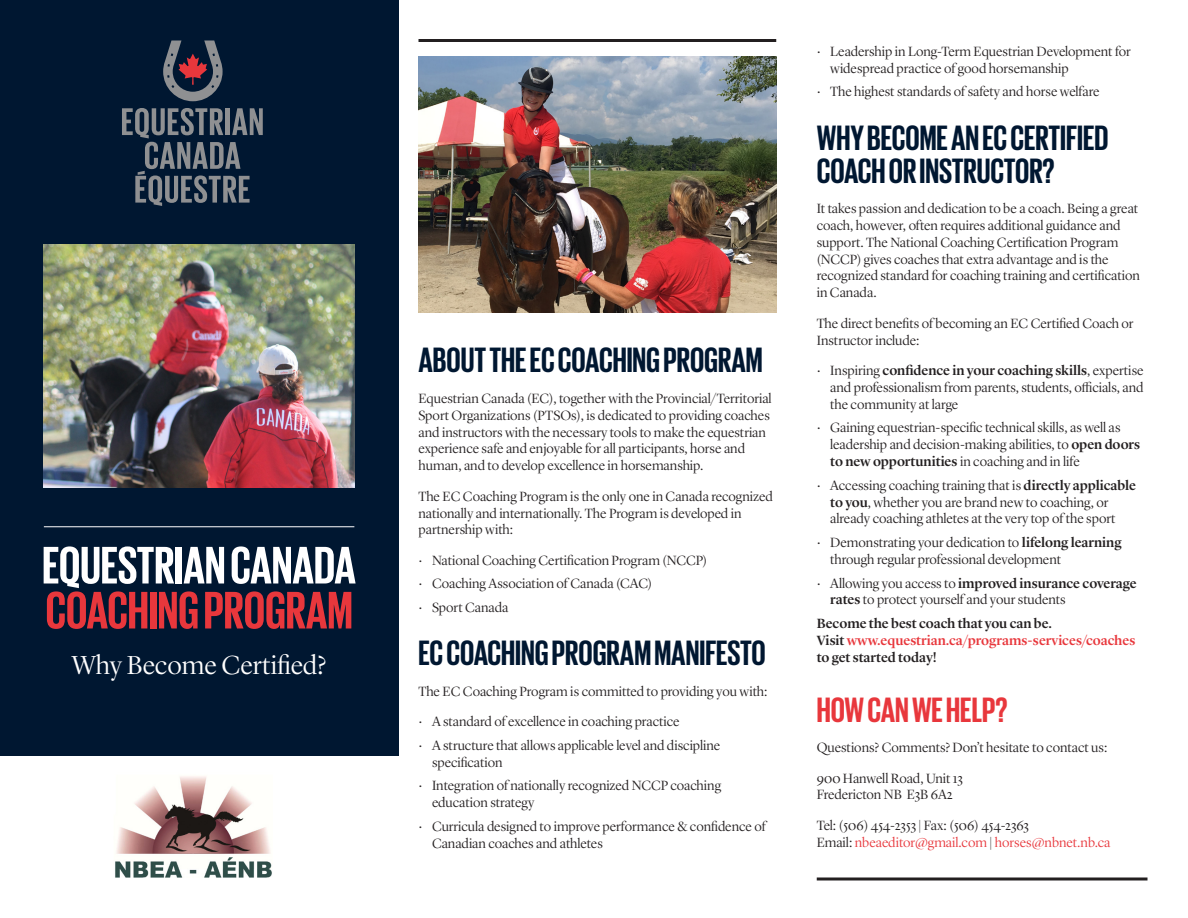
<style>
.page{position:relative;width:1188px;height:918px;background:#fff}
.page>*{position:absolute;margin:0;border:0;box-sizing:border-box;transform-origin:0 0}
.t1{font:700 54px/45px "Giorgio Sans";color:#fff}
.t2{font:700 36px/33px "Giorgio Sans";color:#001731}
.t3{font:700 36px "Giorgio Sans";color:#e8373c}
.Body{font:300 27px "Lyon Display";color:#fff}
.Bullets{font:300 13.8px/16.8px "Lyon Display";color:#231f20}
.Body-2{font:300 13.8px/16.8px "Lyon Display";color:#231f20}
.Body-3{font:500 13.8px/16.8px "Lyon Display";color:#231f20}
.s1{color:#e8373c}
.s2{font-weight:500}
</style>
<div class="page">
<div style="left:0;top:0;width:398px;height:756px;background:#001731"></div>
<svg style="left:122px;top:108px;width:141px;height:98px"></svg>
<svg style="left:163px;top:40px;width:60px;height:61px"></svg>
<hr style="left:44px;top:526px;width:310px;height:1px;background:#fff">
<hr style="left:418px;top:39px;width:358px;height:3px;background:#231f20">
<hr style="left:817px;top:878px;width:331px;height:2px;background:#231f20">
<img style="left:44px;top:245px;width:310px;height:243px">
<img style="left:418px;top:56px;width:358px;height:257px">
<img style="left:115px;top:776px;width:157px;height:102px">
<h1 class="t1" style="left:42px;top:541px;width:315px">EQUESTRIAN CANADA<br><span class="s1">COACHING PROGRAM</span></h1>
<p class="Body" style="left:72px;top:646px;width:256px">Why Become Certified?</p>
<h1 class="t2" style="left:418px;top:343px;width:346px">ABOUT THE EC COACHING PROGRAM</h1>
<p class="Body-2" style="left:418px;top:389px;width:355px">Equestrian Canada (EC), together with the Provincial/Territorial Sport Organizations (PTSOs), is dedicated to providing coaches and instructors with the necessary tools to make the equestrian experience safe and enjoyable for all participants, horse and human, and to develop excellence in horsemanship.</p>
<p class="Body-2" style="left:418px;top:487px;width:356px">The EC Coaching Program is the only one in Canada recognized nationally and internationally. The Program is developed in partnership with:</p>
<p class="Bullets" style="left:418px;top:551px;width:290px">• National Coaching Certification Program (NCCP)</p>
<p class="Bullets" style="left:418px;top:575px;width:235px">• Coaching Association of Canada (CAC)</p>
<p class="Bullets" style="left:418px;top:598px;width:91px">• Sport Canada</p>
<h1 class="t2" style="left:418px;top:636px;width:349px">EC COACHING PROGRAM MANIFESTO</h1>
<p class="Body-2" style="left:418px;top:682px;width:350px">The EC Coaching Program is committed to providing you with:</p>
<p class="Bullets" style="left:418px;top:712px;width:263px">• A standard of excellence in coaching practice</p>
<p class="Bullets" style="left:432px;top:736px;width:290px;text-indent:-14px">• A structure that allows applicable level and discipline specification</p>
<p class="Bullets" style="left:432px;top:776px;width:291px;text-indent:-14px">• Integration of nationally recognized NCCP coaching education strategy</p>
<p class="Bullets" style="left:432px;top:817px;width:335px;text-indent:-14px">• Curricula designed to improve performance &amp; confidence of<br>Canadian coaches and athletes</p>
<p class="Bullets" style="left:830px;top:42px;width:302px;text-indent:-14px">• Leadership in Long-Term Equestrian Development for widespread practice of good horsemanship</p>
<p class="Bullets" style="left:817px;top:82px;width:284px">• The highest standards of safety and horse welfare</p>
<h1 class="t2" style="left:817px;top:120px;width:293px">WHY BECOME AN EC CERTIFIED<br>COACH OR INSTRUCTOR?</h1>
<p class="Body-2" style="left:817px;top:199px;width:325px">It takes passion and dedication to be a coach. Being a great coach, however, often requires additional guidance and support. The National Coaching Certification Program (NCCP) gives coaches that extra advantage and is the recognized standard for coaching training and certification in Canada.</p>
<p class="Body-2" style="left:817px;top:314px;width:318px">The direct benefits of becoming an EC Certified Coach or<br>Instructor include:</p>
<p class="Bullets" style="left:830px;top:361px;width:315px;text-align:justify;text-indent:-14px">• Inspiring <span class="s2">confidence in your coaching skills</span>, expertise and professionalism from parents, students, officials, and the community at large</p>
<p class="Bullets" style="left:830px;top:418px;width:311px;text-indent:-14px">• Gaining equestrian-specific technical skills, as well as leadership and decision-making abilities, to <span class="s2">open doors to new opportunities</span> in coaching and in life</p>
<p class="Bullets" style="left:830px;top:476px;width:307px;text-indent:-14px">• Accessing coaching training that is <span class="s2">directly applicable to you</span>, whether you are brand new to coaching, or already coaching athletes at the very top of the sport</p>
<p class="Bullets" style="left:830px;top:533px;width:293px;text-indent:-14px">• Demonstrating your dedication to <span class="s2">lifelong learning </span>through regular professional development</p>
<p class="Bullets" style="left:830px;top:574px;width:308px;text-indent:-14px">• Allowing you access to <span class="s2">improved insurance coverage rates</span> to protect yourself and your students</p>
<p class="Body-3" style="left:817px;top:614px;width:320px">Become the best coach that you can be.<br>Visit <span class="s1">www.equestrian.ca/programs-services/coaches </span>to get started today!</p>
<h1 class="t3" style="left:817px;top:692px;width:192px">HOW CAN WE HELP?</h1>
<p class="Body-2" style="left:817px;top:738px;width:292px">Questions? Comments? Don’t hesitate to contact us:</p>
<p class="Body-2" style="left:817px;top:769px;width:148px">900 Hanwell Road, Unit 13<br>Fredericton NB E3B 6A2</p>
<p class="Body-2" style="left:817px;top:816px;width:295px">Tel: (506) 454-2353 | Fax: (506) 454-2363<br>Email: <span class="s1">nbeaeditor@gmail.com</span> | <span class="s1">horses@nbnet.nb.ca</span></p>
</div>
